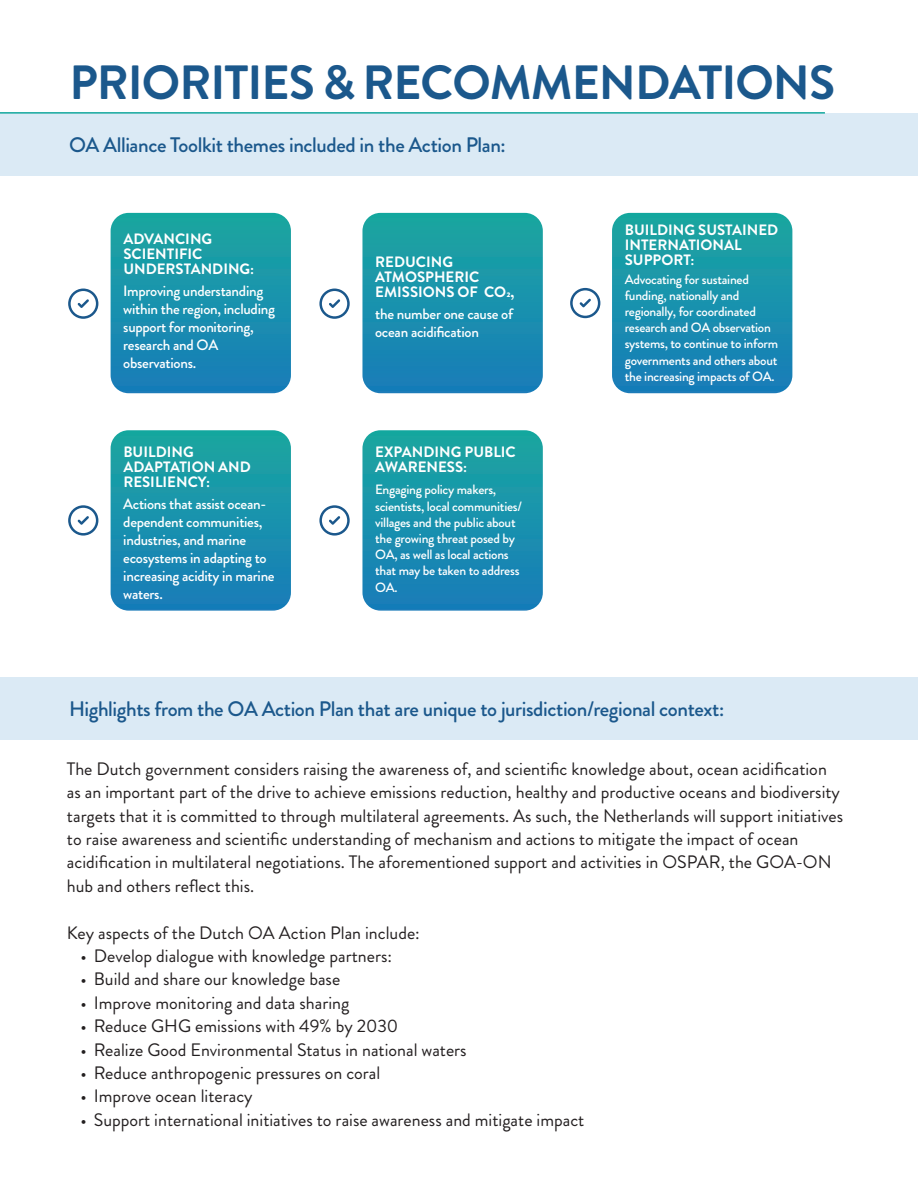
<style>
.page{position:relative;width:918px;height:1188px;background:#fff}
.page>*{position:absolute;margin:0;border:0;box-sizing:border-box;transform-origin:0 0}
.t1{font:700 48px "Brandon Grotesque";letter-spacing:-.02em;color:#1b588c}
.t2{font:500 21px "Brandon Grotesque";letter-spacing:-.02em;color:#1b588c}
.t3{font:18px/23.4px "Brandon Grotesque";color:#231f20}
.t4{font:500 15px/18px "Brandon Grotesque";letter-spacing:-.02em;color:#fff}
.t5{font:700 15px/15px "Brandon Grotesque";color:#fff}
.t6{font:500 13.5px/16.2px "Brandon Grotesque";letter-spacing:-.02em;color:#fff}
</style>
<div class="page">
<div style="left:0;top:113px;width:918px;height:63px;background:#dbeaf5"></div>
<div style="left:0;top:678px;width:918px;height:62px;background:#dbeaf5"></div>
<hr style="left:0;top:112px;width:825px;height:2px;background:#12a79d">
<svg style="left:111px;top:213px;width:180px;height:180px;background:#1a92ad"></svg>
<svg style="left:111px;top:430px;width:180px;height:181px;background:#1b92ad"></svg>
<svg style="left:362px;top:213px;width:181px;height:180px;background:#1b92ad"></svg>
<svg style="left:362px;top:430px;width:181px;height:181px;background:#1c93ad"></svg>
<svg style="left:612px;top:213px;width:180px;height:180px;background:#1b92ad"></svg>
<svg style="left:68px;top:289px;width:30px;height:30px"></svg>
<svg style="left:319px;top:289px;width:31px;height:30px"></svg>
<svg style="left:68px;top:505px;width:30px;height:31px"></svg>
<svg style="left:319px;top:505px;width:31px;height:31px"></svg>
<svg style="left:570px;top:288px;width:30px;height:30px"></svg>
<p class="t1" style="left:69px;top:48px;width:767px">PRIORITIES &amp; RECOMMENDATIONS</p>
<p class="t2" style="left:69px;top:130px;width:438px">OA Alliance Toolkit themes included in the Action Plan:</p>
<p class="t5" style="left:123px;top:231px;width:132px">ADVANCING<br>SCIENTIFIC<br>UNDERSTANDING:</p>
<p class="t4" style="left:123px;top:282px;width:153px">Improving understanding within the region, including support for monitoring, research and OA observations.</p>
<p class="t5" style="left:123px;top:444px;width:129px">BUILDING<br>ADAPTATION AND<br>RESILIENCY:</p>
<p class="t4" style="left:123px;top:495px;width:153px">Actions that assist ocean&shy;dependent communities, industries, and marine ecosystems in adapting to increasing acidity in marine waters.</p>
<p class="t5" style="left:375px;top:255px;width:141px">REDUCING<br>ATMOSPHERIC<br>EMISSIONS OF CO2,</p>
<p class="t4" style="left:375px;top:305px;width:139px">the number one cause of ocean acidification</p>
<p class="t5" style="left:375px;top:445px;width:142px">EXPANDING PUBLIC<br>AWARENESS:</p>
<p class="t6" style="left:375px;top:482px;width:148px">Engaging policy makers, scientists, local communities/ villages and the public about the growing threat posed by<br>OA, as well as local actions that may be taken to address<br>OA.</p>
<p class="t5" style="left:625px;top:222px;width:155px">BUILDING SUSTAINED<br>INTERNATIONAL<br>SUPPORT:</p>
<p class="t6" style="left:625px;top:271px;width:155px">Advocating for sustained funding, nationally and regionally, for coordinated research and OA observation systems, to continue to inform governments and others about the increasing impacts of OA.</p>
<p class="t2" style="left:69px;top:695px;width:657px">Highlights from the OA Action Plan that are unique to jurisdiction/regional context:</p>
<p class="t3" style="left:67px;top:757px;width:778px">The Dutch government considers raising the awareness of, and scientific knowledge about, ocean acidification as an important part of the drive to achieve emissions reduction, healthy and productive oceans and biodiversity targets that it is committed to through multilateral agreements. As such, the Netherlands will support initiatives to raise awareness and scientific understanding of mechanism and actions to mitigate the impact of ocean acidification in multilateral negotiations. The aforementioned support and activities in OSPAR, the GOA-ON hub and others reflect this.</p>
<p class="t3" style="left:67px;top:921px;width:354px">Key aspects of the Dutch OA Action Plan include:</p>
<p class="t3" style="left:80px;top:944px;width:313px">• Develop dialogue with knowledge partners:</p>
<p class="t3" style="left:80px;top:968px;width:261px">• Build and share our knowledge base</p>
<p class="t3" style="left:80px;top:991px;width:270px">• Improve monitoring and data sharing</p>
<p class="t3" style="left:80px;top:1015px;width:319px">• Reduce GHG emissions with 49% by 2030</p>
<p class="t3" style="left:80px;top:1038px;width:388px">• Realize Good Environmental Status in national waters</p>
<p class="t3" style="left:80px;top:1061px;width:301px">• Reduce anthropogenic pressures on coral</p>
<p class="t3" style="left:80px;top:1085px;width:174px">• Improve ocean literacy</p>
<p class="t3" style="left:80px;top:1108px;width:505px">• Support international initiatives to raise awareness and mitigate impact</p>
</div>
